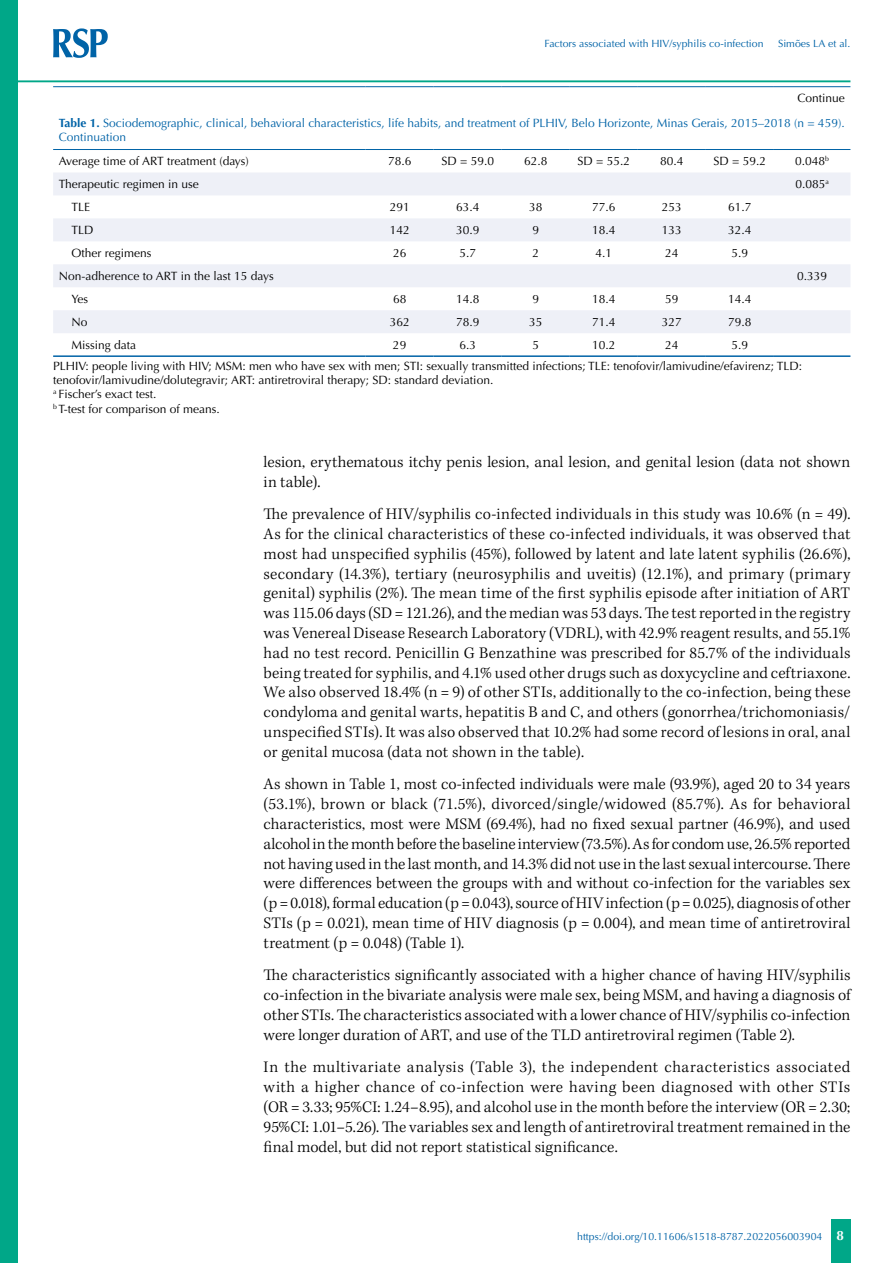
<style>
.page{position:relative;width:893px;height:1263px;background:#fff}
.page>*{position:absolute;margin:0;border:0;box-sizing:border-box;transform-origin:0 0}
.t1{font:300 16.5px/19.8px "Kepler Std";letter-spacing:.005em;color:#000;text-align:justify}
.t2{font:700 13.5px "Optima LT Std";color:#fff}
.t3{font:12px/14.4px "Optima LT Std";color:#000}
.t4{font:12px/24.3px "Optima LT Std";color:#0063a7;text-align:right}
.t5{font:10.5px "Optima LT Std";color:#0063a7}
.s1{color:#000}
.s2{font-weight:700}
</style>
<div class="page">
<div style="left:831px;top:1220px;width:20px;height:43px;background:#00a788"></div>
<div style="left:0;top:0;width:18px;height:1263px;background:#00a788"></div>
<svg style="left:53px;top:28px;width:55px;height:30px"></svg>
<hr style="left:18px;top:80px;width:832px;height:2px;background:#00a788">
<svg style="left:53px;top:173px;width:797px;height:160px;fill:#eef0f7"></svg>
<hr style="left:53px;top:355px;width:313px;height:2px;background:#0063a7">
<hr style="left:366px;top:355px;width:68px;height:2px;background:#0063a7">
<hr style="left:434px;top:355px;width:68px;height:2px;background:#0063a7">
<hr style="left:502px;top:355px;width:68px;height:2px;background:#0063a7">
<hr style="left:570px;top:355px;width:68px;height:2px;background:#0063a7">
<hr style="left:638px;top:355px;width:68px;height:2px;background:#0063a7">
<hr style="left:706px;top:355px;width:68px;height:2px;background:#0063a7">
<hr style="left:774px;top:355px;width:76px;height:2px;background:#0063a7">
<hr style="left:53px;top:86px;width:313px;height:1px;background:#0063a7">
<hr style="left:366px;top:86px;width:68px;height:1px;background:#0063a7">
<hr style="left:434px;top:86px;width:68px;height:1px;background:#0063a7">
<hr style="left:502px;top:86px;width:68px;height:1px;background:#0063a7">
<hr style="left:570px;top:86px;width:68px;height:1px;background:#0063a7">
<hr style="left:638px;top:86px;width:68px;height:1px;background:#0063a7">
<hr style="left:706px;top:86px;width:68px;height:1px;background:#0063a7">
<hr style="left:774px;top:86px;width:76px;height:1px;background:#0063a7">
<hr style="left:53px;top:149px;width:313px;height:1px;background:#0063a7">
<hr style="left:366px;top:149px;width:68px;height:1px;background:#0063a7">
<hr style="left:434px;top:149px;width:68px;height:1px;background:#0063a7">
<hr style="left:502px;top:149px;width:68px;height:1px;background:#0063a7">
<hr style="left:570px;top:149px;width:68px;height:1px;background:#0063a7">
<hr style="left:638px;top:149px;width:68px;height:1px;background:#0063a7">
<hr style="left:706px;top:149px;width:68px;height:1px;background:#0063a7">
<hr style="left:774px;top:149px;width:76px;height:1px;background:#0063a7">
<p class="t5" style="left:545px;top:37px;width:220px">Factors associated with HIV/syphilis co-infection</p>
<p class="t5" style="left:778px;top:37px;width:74px">Simões LA et al.</p>
<p class="t4" style="left:59px;top:86px;width:787px"><span class="s1">Continue<br></span><span class="s2">Table 1.</span> Sociodemographic, clinical, behavioral characteristics, life habits, and treatment of PLHIV, Belo Horizonte, Minas Gerais, 2015–2018 (n = 459).</p>
<p class="t4" style="left:59px;top:125px;width:69px">Continuation</p>
<p class="t3" style="left:59px;top:154px;width:192px">Average time of ART treatment (days)</p>
<p class="t3" style="left:388px;top:154px;width:25px">78.6</p>
<p class="t3" style="left:441px;top:154px;width:54px">SD = 59.0</p>
<p class="t3" style="left:524px;top:154px;width:25px">62.8</p>
<p class="t3" style="left:577px;top:154px;width:54px">SD = 55.2</p>
<p class="t3" style="left:660px;top:154px;width:25px">80.4</p>
<p class="t3" style="left:714px;top:154px;width:54px">SD = 59.2</p>
<p class="t3" style="left:795px;top:154px;width:35px">0.048<sup>b</sup></p>
<p class="t3" style="left:59px;top:177px;width:142px">Therapeutic regimen in use</p>
<p class="t3" style="left:795px;top:177px;width:35px">0.085<sup>a</sup></p>
<p class="t3" style="left:72px;top:200px;width:20px">TLE</p>
<p class="t3" style="left:390px;top:200px;width:22px">291</p>
<p class="t3" style="left:456px;top:200px;width:25px">63.4</p>
<p class="t3" style="left:529px;top:200px;width:15px">38</p>
<p class="t3" style="left:592px;top:200px;width:25px">77.6</p>
<p class="t3" style="left:662px;top:200px;width:22px">253</p>
<p class="t3" style="left:728px;top:200px;width:25px">61.7</p>
<p class="t3" style="left:72px;top:223px;width:24px">TLD</p>
<p class="t3" style="left:390px;top:223px;width:22px">142</p>
<p class="t3" style="left:456px;top:223px;width:25px">30.9</p>
<p class="t3" style="left:532px;top:223px;width:8px">9</p>
<p class="t3" style="left:592px;top:223px;width:25px">18.4</p>
<p class="t3" style="left:662px;top:223px;width:22px">133</p>
<p class="t3" style="left:728px;top:223px;width:25px">32.4</p>
<p class="t3" style="left:72px;top:246px;width:82px">Other regimens</p>
<p class="t3" style="left:393px;top:246px;width:15px">26</p>
<p class="t3" style="left:459px;top:246px;width:18px">5.7</p>
<p class="t3" style="left:532px;top:246px;width:8px">2</p>
<p class="t3" style="left:595px;top:246px;width:18px">4.1</p>
<p class="t3" style="left:665px;top:246px;width:15px">24</p>
<p class="t3" style="left:731px;top:246px;width:18px">5.9</p>
<p class="t3" style="left:59px;top:269px;width:217px">Non-adherence to ART in the last 15 days</p>
<p class="t3" style="left:797px;top:269px;width:32px">0.339</p>
<p class="t3" style="left:72px;top:292px;width:18px">Yes</p>
<p class="t3" style="left:393px;top:292px;width:15px">68</p>
<p class="t3" style="left:456px;top:292px;width:25px">14.8</p>
<p class="t3" style="left:532px;top:292px;width:8px">9</p>
<p class="t3" style="left:592px;top:292px;width:25px">18.4</p>
<p class="t3" style="left:665px;top:292px;width:15px">59</p>
<p class="t3" style="left:728px;top:292px;width:25px">14.4</p>
<p class="t3" style="left:72px;top:315px;width:18px">No</p>
<p class="t3" style="left:390px;top:315px;width:22px">362</p>
<p class="t3" style="left:456px;top:315px;width:25px">78.9</p>
<p class="t3" style="left:529px;top:315px;width:15px">35</p>
<p class="t3" style="left:592px;top:315px;width:25px">71.4</p>
<p class="t3" style="left:662px;top:315px;width:22px">327</p>
<p class="t3" style="left:728px;top:315px;width:25px">79.8</p>
<p class="t3" style="left:72px;top:338px;width:66px">Missing data</p>
<p class="t3" style="left:393px;top:338px;width:15px">29</p>
<p class="t3" style="left:459px;top:338px;width:18px">6.3</p>
<p class="t3" style="left:532px;top:338px;width:8px">5</p>
<p class="t3" style="left:592px;top:338px;width:25px">10.2</p>
<p class="t3" style="left:665px;top:338px;width:15px">24</p>
<p class="t3" style="left:53px;top:335px;width:750px;line-height:20.5px;text-indent:678px">5.9<br>PLHIV: people living with HIV; MSM: men who have sex with men; STI: sexually transmitted infections; TLE: tenofovir/lamivudine/efavirenz; TLD:</p>
<p class="t3" style="left:53px;top:373px;width:442px">tenofovir/lamivudine/dolutegravir; ART: antiretroviral therapy; SD: standard deviation. <sup>a</sup> Fischer’s exact test.<br><sup>b</sup> T-test for comparison of means.</p>
<p class="t1" style="left:264px;top:452px;width:588px">lesion, erythematous itchy penis lesion, anal lesion, and genital lesion (data not shown in table).</p>
<p class="t1" style="left:264px;top:505px;width:588px">The prevalence of HIV/syphilis co-infected individuals in this study was 10.6% (n = 49).<br>As for the clinical characteristics of these co-infected individuals, it was observed that most had unspecified syphilis (45%), followed by latent and late latent syphilis (26.6%), secondary (14.3%), tertiary (neurosyphilis and uveitis) (12.1%), and primary (primary genital) syphilis (2%). The mean time of the first syphilis episode after initiation of ART was 115.06 days (SD = 121.26), and the median was 53 days. The test reported in the registry was Venereal Disease Research Laboratory (VDRL), with 42.9% reagent results, and 55.1% had no test record. Penicillin G Benzathine was prescribed for 85.7% of the individuals being treated for syphilis, and 4.1% used other drugs such as doxycycline and ceftriaxone.<br>We also observed 18.4% (n = 9) of other STIs, additionally to the co-infection, being these condyloma and genital warts, hepatitis B and C, and others (gonorrhea/trichomoniasis/ unspecified STIs). It was also observed that 10.2% had some record of lesions in oral, anal or genital mucosa (data not shown in the table).</p>
<p class="t1" style="left:264px;top:775px;width:588px">As shown in Table 1, most co-infected individuals were male (93.9%), aged 20 to 34 years (53.1%), brown or black (71.5%), divorced/single/widowed (85.7%). As for behavioral characteristics, most were MSM (69.4%), had no fixed sexual partner (46.9%), and used alcohol in the month before the baseline interview (73.5%). As for condom use, 26.5% reported not having used in the last month, and 14.3% did not use in the last sexual intercourse. There were differences between the groups with and without co-infection for the variables sex (p = 0.018), formal education (p = 0.043), source of HIV infection (p = 0.025), diagnosis of other STIs (p = 0.021), mean time of HIV diagnosis (p = 0.004), and mean time of antiretroviral treatment (p = 0.048) (Table 1).</p>
<p class="t1" style="left:264px;top:966px;width:588px">The characteristics significantly associated with a higher chance of having HIV/syphilis co-infection in the bivariate analysis were male sex, being MSM, and having a diagnosis of other STIs. The characteristics associated with a lower chance of HIV/syphilis co-infection were longer duration of ART, and use of the TLD antiretroviral regimen (Table 2).</p>
<p class="t1" style="left:264px;top:1058px;width:588px">In the multivariate analysis (Table 3), the independent characteristics associated with a higher chance of co-infection were having been diagnosed with other STIs (OR = 3.33; 95%CI: 1.24–8.95), and alcohol use in the month before the interview (OR = 2.30; 95%CI: 1.01–5.26). The variables sex and length of antiretroviral treatment remained in the final model, but did not report statistical significance.</p>
<p class="t5" style="left:577px;top:1230px;width:247px">https://doi.org/10.11606/s1518-8787.2022056003904</p>
<p class="t2" style="left:836px;top:1228px;width:9px">8</p>
</div>
